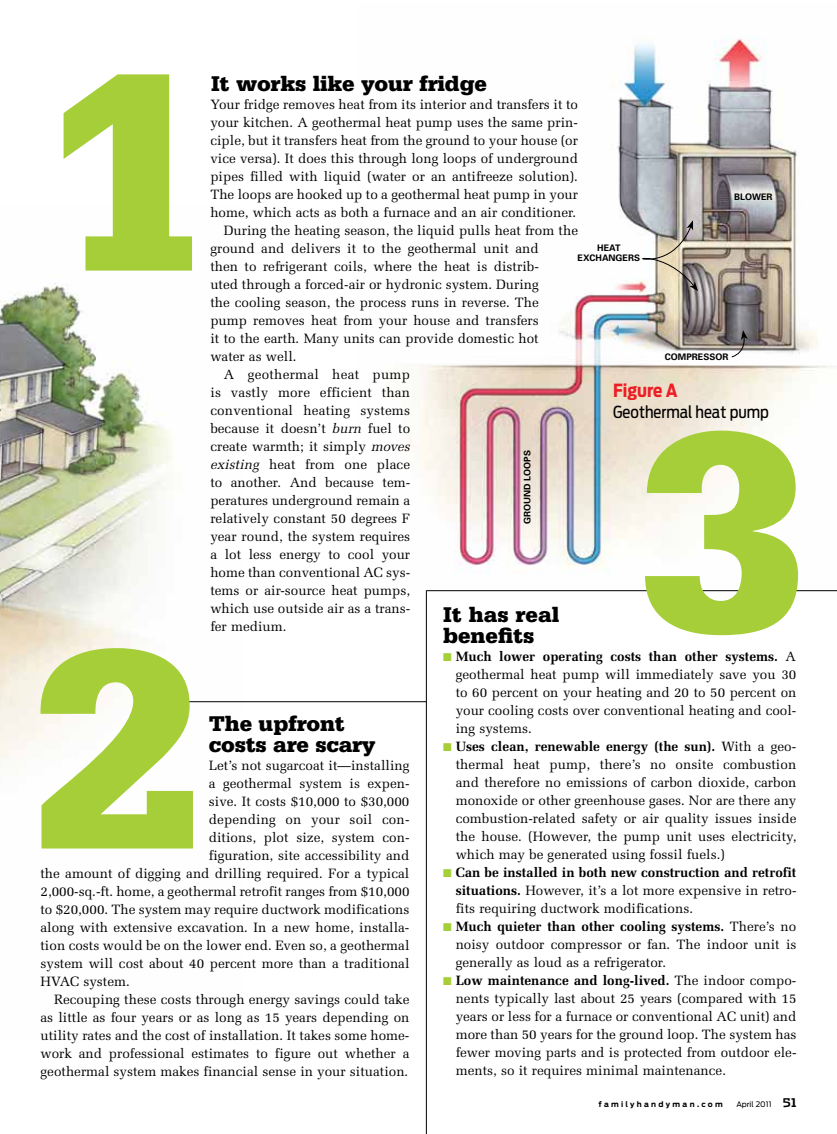
<style>
.page{position:relative;width:837px;height:1134px;background:#fff}
.page>*{position:absolute;margin:0;border:0;box-sizing:border-box;transform-origin:0 0}
.t1{font:900 300px "Serifa";color:#a6ce39}
.t2{font:900 22.5px/21px "Serifa";letter-spacing:-.01em;color:#000}
.t3{font:700 18px "Antenna Cond";color:#ed1d24}
.t4{font:16.5px "Antenna Cond";color:#000}
.t5{font:13.5px/18px "Melior";color:#000;text-align:justify}
.t6{font:13.5px "Melior";letter-spacing:.02em;color:#000}
.t7{font:700 9px/10.5px "Univers";color:#000;text-align:center}
.t8{font:700 7.5px "Antenna";letter-spacing:.305em;color:#000}
.t9{font:7.5px "Antenna";color:#000}
.s1{font-style:italic}
.s2{color:#a6ce39}
.s3{font-weight:700}
.s4{font-family:"Dispatch";font-weight:700;font-size:12px}
</style>
<div class="page">
<img style="left:0;top:283px;width:242px;height:484px">
<img style="left:419px;top:37px;width:418px;height:556px">
<hr style="left:155px;top:701px;width:271px;height:1px;background:#000">
<hr style="left:427px;top:590px;width:410px;height:1px;background:#000">
<hr style="left:426px;top:590px;width:1px;height:544px;background:#000">
<svg style="left:731px;top:330px;width:17px;height:28px"></svg>
<img style="left:627px;top:220px;width:71px;height:71px">
<h1 class="t1" style="left:44px;top:-5px;width:168px">1</h1>
<h2 class="t2" style="left:211px;top:73px;width:277px">It works like your fridge</h2>
<p class="t5" style="left:210px;top:96px;width:369px">Your fridge removes heat from its interior and transfers it to</p>
<p class="t5" style="left:210px;top:114px;width:369px">your kitchen. A geothermal heat pump uses the same prin-</p>
<p class="t5" style="left:210px;top:132px;width:369px">ciple, but it transfers heat from the ground to your house (or</p>
<p class="t5" style="left:210px;top:150px;width:369px">vice versa). It does this through long loops of underground</p>
<p class="t5" style="left:210px;top:168px;width:369px">pipes filled with liquid (water or an antifreeze solution).</p>
<p class="t5" style="left:210px;top:186px;width:369px">The loops are hooked up to a geothermal heat pump in your</p>
<p class="t5" style="left:210px;top:204px;width:368px">home, which acts as both a furnace and an air conditioner.</p>
<p class="t5" style="left:224px;top:222px;width:356px">During the heating season, the liquid pulls heat from the</p>
<p class="t5" style="left:210px;top:240px;width:330px">ground and delivers it to the geothermal unit and</p>
<p class="t5" style="left:210px;top:258px;width:330px">then to refrigerant coils, where the heat is distrib-</p>
<p class="t5" style="left:210px;top:275px;width:330px">uted through a forced-air or hydronic system. During</p>
<p class="t5" style="left:210px;top:293px;width:330px">the cooling season, the process runs in reverse. The</p>
<p class="t5" style="left:210px;top:311px;width:330px">pump removes heat from your house and transfers</p>
<p class="t5" style="left:210px;top:329px;width:330px">it to the earth. Many units can provide domestic hot</p>
<p class="t5" style="left:210px;top:347px;width:88px">water as well.</p>
<p class="t6" style="left:224px;top:367px;width:188px">A geothermal heat pump</p>
<p class="t5" style="left:210px;top:383px;width:201px">is vastly more efficient than</p>
<p class="t5" style="left:210px;top:401px;width:201px">conventional heating systems</p>
<p class="t5" style="left:210px;top:419px;width:201px">because it doesn’t <span class="s1">burn</span> fuel to</p>
<p class="t5" style="left:210px;top:437px;width:201px">create warmth; it simply <span class="s1">moves</span></p>
<p class="t5" style="left:210px;top:455px;width:201px"><span class="s1">existing</span> heat from one place</p>
<p class="t5" style="left:210px;top:473px;width:201px">to another. And because tem-</p>
<p class="t5" style="left:210px;top:491px;width:201px">peratures underground remain a</p>
<p class="t5" style="left:210px;top:509px;width:201px">relatively constant 50 degrees F</p>
<p class="t5" style="left:210px;top:527px;width:201px">year round, the system requires</p>
<p class="t5" style="left:210px;top:545px;width:201px">a lot less energy to cool your</p>
<p class="t5" style="left:210px;top:563px;width:201px">home than conventional AC sys-</p>
<p class="t5" style="left:210px;top:581px;width:201px">tems or air-source heat pumps,</p>
<p class="t5" style="left:210px;top:599px;width:201px">which use outside air as a trans-</p>
<p class="t5" style="left:210px;top:617px;width:78px">fer medium.</p>
<p class="t7" style="left:734px;top:192px;width:40px">BLOWER</p>
<p class="t7" style="left:578px;top:242px;width:64px">HEAT<br>EXCHANGERS</p>
<p class="t7" style="left:665px;top:352px;width:65px">COMPRESSOR</p>
<h3 class="t3" style="left:613px;top:380px;width:66px">Figure A</h3>
<p class="t4" style="left:613px;top:403px;width:157px">Geothermal heat pump</p>
<h1 class="t1" style="left:638px;top:356px;width:168px">3</h1>
<p class="t7" style="left:522px;top:524px;width:75px;rotate:-90deg">GROUND LOOPS</p>
<h2 class="t2" style="left:443px;top:604px;width:118px">It has real benefits</h2>
<p class="t5" style="left:456px;top:648px;width:342px;text-indent:-13px"><span class="s2">■</span> <span class="s3">Much lower operating costs than other systems.</span> A geothermal heat pump will immediately save you 30 to 60 percent on your heating and 20 to 50 percent on your cooling costs over conventional heating and cool&shy;ing systems.</p>
<p class="t5" style="left:456px;top:738px;width:342px;text-indent:-13px"><span class="s2">■</span> <span class="s3">Uses clean, renewable energy (the sun).</span> With a geo&shy;thermal heat pump, there’s no onsite combustion and therefore no emissions of carbon dioxide, carbon monoxide or other greenhouse gases. Nor are there any combustion-related safety or air quality issues inside the house. (However, the pump unit uses electricity, which may be generated using fossil fuels.)</p>
<p class="t5" style="left:456px;top:864px;width:342px;text-indent:-13px"><span class="s2">■</span> <span class="s3">Can be installed in both new construction and retrofit situations.</span> However, it’s a lot more expensive in retro&shy;fits requiring ductwork modifications.</p>
<p class="t5" style="left:456px;top:918px;width:342px;text-indent:-13px"><span class="s2">■</span> <span class="s3">Much quieter than other cooling systems.</span> There’s no noisy outdoor compressor or fan. The indoor unit is generally as loud as a refrigerator.</p>
<p class="t5" style="left:456px;top:972px;width:342px;text-indent:-13px"><span class="s2">■</span> <span class="s3">Low maintenance and long-lived.</span> The indoor compo&shy;nents typically last about 25 years (compared with 15 years or less for a furnace or conventional AC unit) and more than 50 years for the ground loop. The system has fewer moving parts and is protected from outdoor ele&shy;ments, so it requires minimal maintenance.</p>
<h1 class="t1" style="left:33px;top:573px;width:168px">2</h1>
<h2 class="t2" style="left:209px;top:712px;width:168px">The upfront costs are scary</h2>
<p class="t5" style="left:209px;top:756px;width:202px">Let’s not sugarcoat it—installing</p>
<p class="t5" style="left:209px;top:774px;width:202px">a geothermal system is expen-</p>
<p class="t5" style="left:209px;top:792px;width:202px">sive. It costs $10,000 to $30,000</p>
<p class="t5" style="left:209px;top:810px;width:202px">depending on your soil con-</p>
<p class="t5" style="left:209px;top:828px;width:202px">ditions, plot size, system con-</p>
<p class="t5" style="left:209px;top:846px;width:202px">figuration, site accessibility and</p>
<p class="t5" style="left:41px;top:864px;width:370px">the amount of digging and drilling required. For a typical</p>
<p class="t5" style="left:41px;top:882px;width:371px">2,000-sq.-ft. home, a geothermal retrofit ranges from $10,000</p>
<p class="t5" style="left:41px;top:900px;width:371px">to $20,000. The system may require ductwork modifications</p>
<p class="t5" style="left:41px;top:918px;width:370px">along with extensive excavation. In a new home, installa-</p>
<p class="t5" style="left:41px;top:936px;width:371px">tion costs would be on the lower end. Even so, a geothermal</p>
<p class="t5" style="left:41px;top:954px;width:371px">system will cost about 40 percent more than a traditional</p>
<p class="t5" style="left:41px;top:972px;width:91px">HVAC system.</p>
<p class="t5" style="left:54px;top:990px;width:357px">Recouping these costs through energy savings could take</p>
<p class="t5" style="left:41px;top:1008px;width:370px">as little as four years or as long as 15 years depending on</p>
<p class="t5" style="left:41px;top:1026px;width:370px">utility rates and the cost of installation. It takes some home-</p>
<p class="t5" style="left:41px;top:1044px;width:370px">work and professional estimates to figure out whether a</p>
<p class="t5" style="left:41px;top:1062px;width:369px">geothermal system makes financial sense in your situation.</p>
<p class="t8" style="left:599px;top:1099px;width:126px">familyhandyman.com</p>
<p class="t9" style="left:736px;top:1099px;width:62px">April 2011 <span class="s4">51</span></p>
</div>
